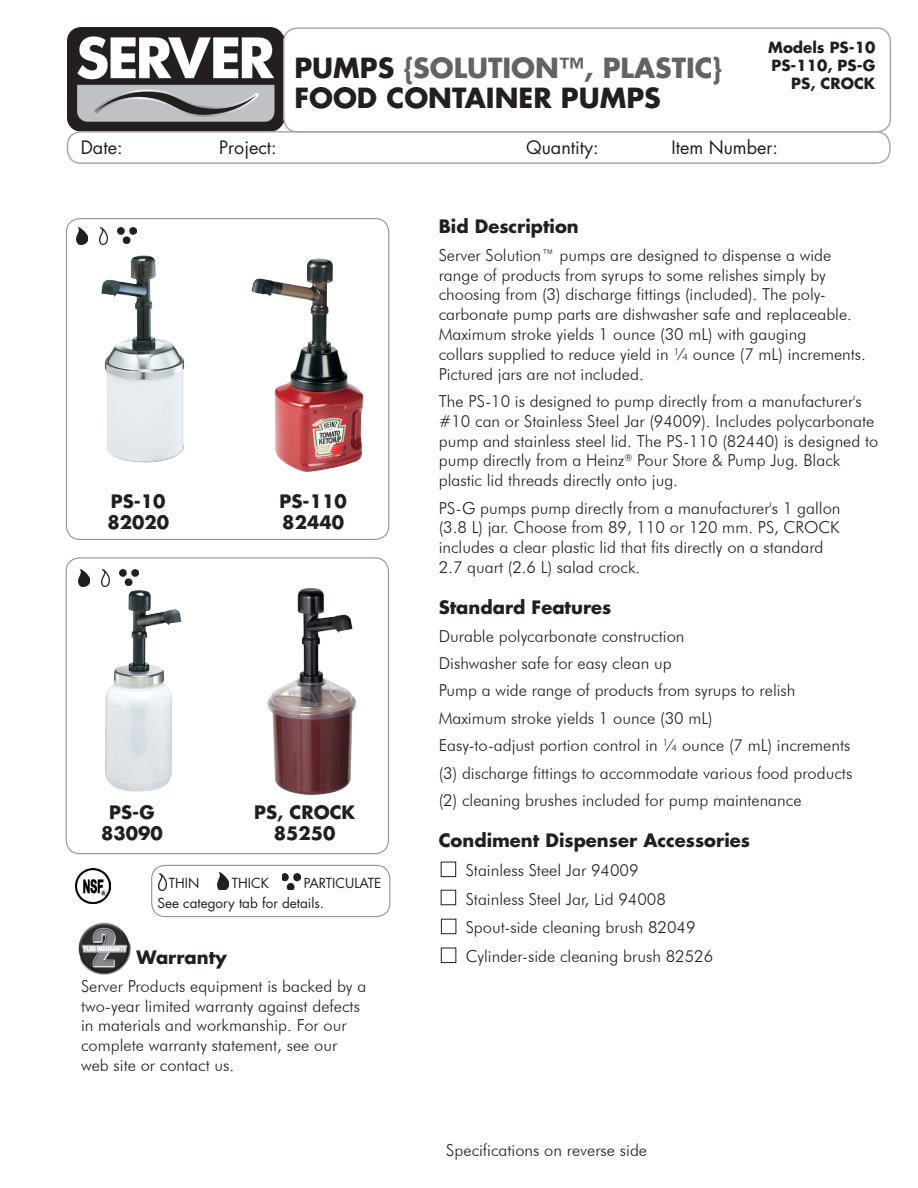
<style>
.page{position:relative;width:918px;height:1188px;background:#fff}
.page>*{position:absolute;margin:0;border:0;box-sizing:border-box;transform-origin:0 0}
.t1{font:700 27px/30px "Futura Std";color:#231f20}
.t2{font:700 18px/21px "Futura Std";color:#231f20;text-align:center}
.t3{font:18px "Futura Std";color:#231f20}
.t4{font:300 16.5px/19.8px "Futura BT";color:#231f20}
.t5{font:700 15px/18px "Futura Std";color:#231f20;text-align:right}
.DescripBody{font:13.5px "Futura Std";color:#231f20}
.s1{color:#636366}
</style>
<div class="page">
<div style="left:66px;top:218px;width:323px;height:322px;border:1px solid #909295;border-radius:14px"></div>
<img style="left:67px;top:27px;width:216px;height:105px">
<div style="left:441px;top:862px;width:15px;height:15px;border:1px solid #231f20"></div>
<div style="left:441px;top:890px;width:15px;height:15px;border:1px solid #231f20"></div>
<div style="left:441px;top:919px;width:15px;height:15px;border:1px solid #231f20"></div>
<div style="left:441px;top:948px;width:15px;height:15px;border:1px solid #231f20"></div>
<div style="left:283px;top:27px;width:608px;height:106px;border:2px solid #a8a9ad;border-radius:14px"></div>
<div style="left:67px;top:131px;width:824px;height:33px;border:2px solid #a8a9ad;border-radius:14px"></div>
<div style="left:66px;top:557px;width:323px;height:297px;border:1px solid #909295;border-radius:14px"></div>
<img style="left:101px;top:255px;width:83px;height:208px">
<img style="left:251px;top:258px;width:113px;height:214px">
<img style="left:78px;top:922px;width:53px;height:53px">
<img style="left:101px;top:583px;width:81px;height:209px">
<img style="left:267px;top:588px;width:89px;height:207px">
<img style="left:75px;top:868px;width:36px;height:35px">
<img style="left:282px;top:874px;width:19px;height:16px">
<img style="left:217px;top:873px;width:11px;height:17px">
<img style="left:158px;top:874px;width:8px;height:17px">
<div style="left:151px;top:865px;width:239px;height:52px;border:1px solid #909295;border-radius:14px"></div>
<img style="left:77px;top:227px;width:11px;height:17px">
<img style="left:100px;top:227px;width:8px;height:17px">
<img style="left:118px;top:227px;width:18px;height:16px">
<img style="left:79px;top:570px;width:11px;height:17px">
<img style="left:102px;top:570px;width:8px;height:17px">
<img style="left:120px;top:570px;width:18px;height:16px">
<p class="t1" style="left:294px;top:52px;width:429px">PUMPS <span class="s1">{SOLUTION™, PLASTIC}<br></span>FOOD CONTAINER PUMPS</p>
<p class="t5" style="left:768px;top:38px;width:109px">Models PS-10</p>
<p class="t5" style="left:771px;top:56px;width:105px">PS-110, PS-G<br>PS, CROCK</p>
<p class="t3" style="left:81px;top:136px;width:43px">Date:</p>
<p class="t3" style="left:219px;top:136px;width:59px">Project:</p>
<p class="t3" style="left:526px;top:136px;width:74px">Quantity:</p>
<p class="t3" style="left:671px;top:136px;width:108px">Item Number:</p>
<p class="t2" style="left:111px;top:490px;width:56px">PS-10</p>
<p class="t2" style="left:107px;top:511px;width:63px">82020</p>
<p class="t2" style="left:280px;top:490px;width:69px;text-align:left">PS-110<br>82440</p>
<p class="t2" style="left:101px;top:801px;width:63px">PS-G<br>83090</p>
<p class="t2" style="left:254px;top:801px;width:102px">PS, CROCK<br>85250</p>
<p class="DescripBody" style="left:169px;top:874px;width:32px">THIN</p>
<p class="DescripBody" style="left:232px;top:874px;width:39px">THICK</p>
<p class="DescripBody" style="left:304px;top:874px;width:79px">PARTICULATE</p>
<p class="DescripBody" style="left:158px;top:895px;width:168px">See category tab for details.</p>
<p class="t2" style="left:137px;top:947px;width:92px">Warranty</p>
<p class="t4" style="left:81px;top:976px;width:287px">Server Products equipment is backed by a two-year limited warranty against defects in materials and workmanship. For our complete warranty statement, see our web site or contact us.</p>
<p class="t2" style="left:439px;top:216px;width:142px">Bid Description</p>
<p class="t4" style="left:439px;top:245px;width:429px">Server Solution™ pumps are designed to dispense a wide range of products from syrups to some relishes simply by choosing from (3) discharge fittings (included). The poly&shy;carbonate pump parts are dishwasher safe and replaceable.<br>Maximum stroke yields 1 ounce (30 mL) with gauging<br>collars supplied to reduce yield in ¼ ounce (7 mL) increments.<br>Pictured jars are not included.</p>
<p class="t4" style="left:439px;top:391px;width:441px">The PS-10 is designed to pump directly from a manufacturer's #10 can or Stainless Steel Jar (94009). Includes polycarbonate pump and stainless steel lid. The PS-110 (82440) is designed to pump directly from a Heinz<sup>®</sup> Pour Store &amp; Pump Jug. Black plastic lid threads directly onto jug.</p>
<p class="t4" style="left:439px;top:498px;width:403px">PS-G pumps pump directly from a manufacturer's 1 gallon (3.8 L) jar. Choose from 89, 110 or 120 mm. PS, CROCK includes a clear plastic lid that fits directly on a standard 2.7 quart (2.6 L) salad crock.</p>
<p class="t2" style="left:439px;top:597px;width:174px">Standard Features</p>
<p class="t4" style="left:439px;top:626px;width:247px">Durable polycarbonate construction</p>
<p class="t4" style="left:439px;top:653px;width:234px">Dishwasher safe for easy clean up</p>
<p class="t4" style="left:439px;top:681px;width:358px">Pump a wide range of products from syrups to relish</p>
<p class="t4" style="left:439px;top:708px;width:276px">Maximum stroke yields 1 ounce (30 mL)</p>
<p class="t4" style="left:439px;top:735px;width:413px">Easy-to-adjust portion control in ¼ ounce (7 mL) increments</p>
<p class="t4" style="left:439px;top:763px;width:415px">(3) discharge fittings to accommodate various food products</p>
<p class="t4" style="left:439px;top:790px;width:364px">(2) cleaning brushes included for pump maintenance</p>
<p class="t2" style="left:439px;top:830px;width:313px">Condiment Dispenser Accessories</p>
<p class="t4" style="left:466px;top:860px;width:174px">Stainless Steel Jar 94009</p>
<p class="t4" style="left:466px;top:889px;width:202px">Stainless Steel Jar, Lid 94008</p>
<p class="t4" style="left:466px;top:917px;width:231px">Spout-side cleaning brush 82049</p>
<p class="t4" style="left:466px;top:946px;width:249px">Cylinder-side cleaning brush 82526</p>
<p class="t4" style="left:446px;top:1140px;width:202px">Specifications on reverse side</p>
</div>
